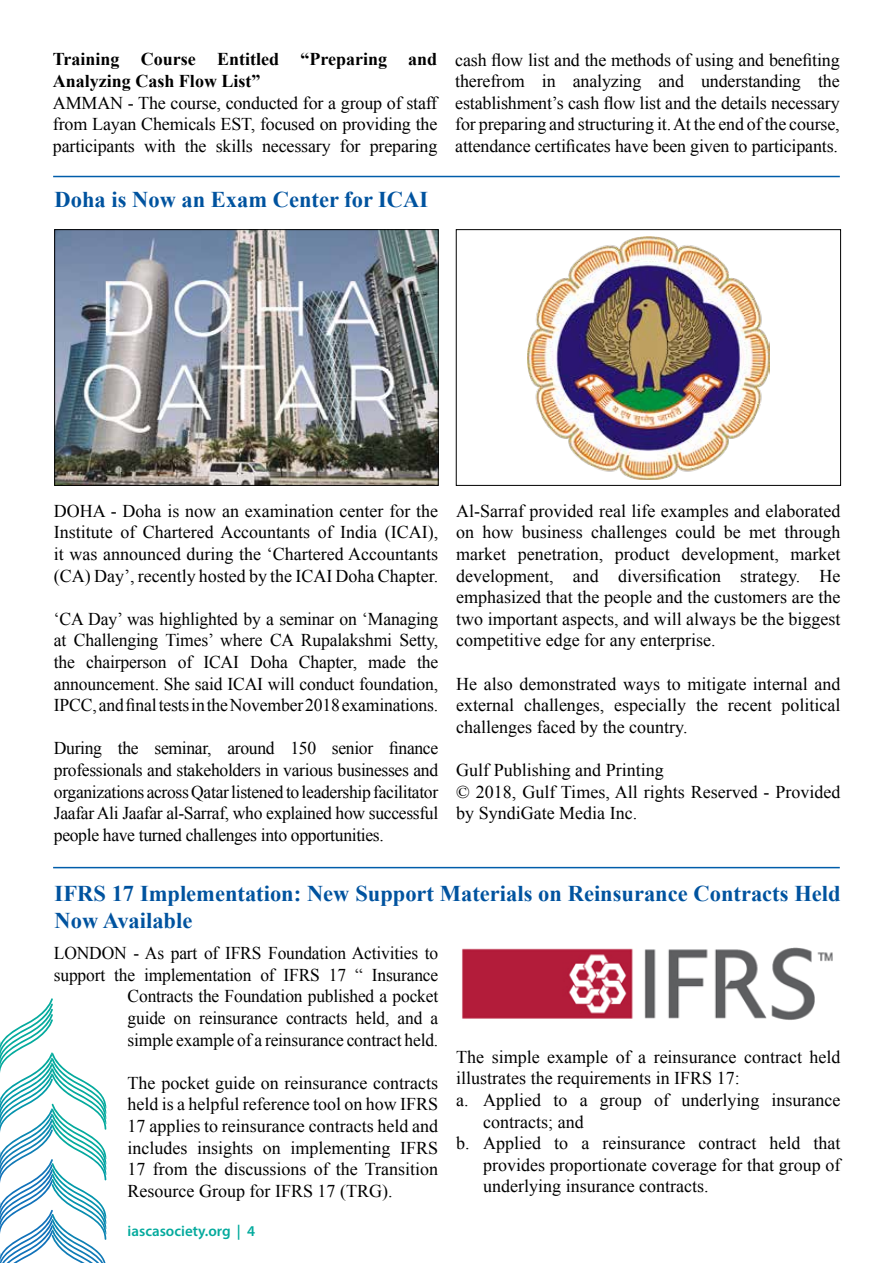
<style>
.page{position:relative;width:893px;height:1263px;background:#fff}
.page>*{position:absolute;margin:0;border:0;box-sizing:border-box;transform-origin:0 0}
.t1{font:700 22.5px/27px "Times New Roman";color:#00539f}
.t2{font:18px/21.6px "Times New Roman";color:#000;text-align:right}
.t3{font:18px/21.6px "Times New Roman";letter-spacing:-.02em;color:#000}
.t4{font:700 18px/21.6px "Times New Roman";color:#000}
.t5{font:600 15px "Myriad Pro";color:#04aa9d}
</style>
<div class="page">
<svg style="left:0;top:998px;width:106px;height:265px"></svg>
<img style="left:527px;top:236px;width:242px;height:243px">
<div style="left:456px;top:229px;width:385px;height:257px;border:1px solid #000"></div>
<img style="left:56px;top:231px;width:381px;height:253px">
<div style="left:54px;top:229px;width:385px;height:257px;border:1px solid #000"></div>
<hr style="left:53px;top:176px;width:787px;height:1px;background:#005daa">
<hr style="left:53px;top:867px;width:787px;height:1px;background:#005daa">
<img style="left:462px;top:947px;width:371px;height:73px">
<p class="t4" style="left:53px;top:48px;width:209px">Training<br>Analyzing Cash Flow List“</p>
<p class="t2" style="left:53px;top:91px;width:386px">AMMAN - The course, conducted for a group of staff from Layan Chemicals EST, focused on providing the preparing</p>
<p class="t4" style="left:217px;top:48px;width:64px">Entitled</p>
<p class="t4" style="left:300px;top:48px;width:88px">“Preparing</p>
<p class="t4" style="left:141px;top:48px;width:56px">Course</p>
<p class="t4" style="left:408px;top:48px;width:31px">and</p>
<p class="t2" style="left:53px;top:135px;width:84px">participants</p>
<p class="t2" style="left:144px;top:135px;width:33px">with</p>
<p class="t2" style="left:185px;top:135px;width:23px">the</p>
<p class="t2" style="left:216px;top:135px;width:39px">skills</p>
<p class="t2" style="left:340px;top:135px;width:22px">for</p>
<p class="t2" style="left:262px;top:135px;width:70px">necessary</p>
<p class="t1" style="left:55px;top:185px;width:375px">Doha is Now an Exam Center for ICAI</p>
<p class="t2" style="left:455px;top:49px;width:386px">cash flow list and the methods of using and benefiting the</p>
<p class="t2" style="left:455px;top:70px;width:386px;text-align:left">therefrom<br>establishment s’ cash flow list and the details necessary for preparing and structuring .i t At the end of the course, attendance certificates have been given to participants.</p>
<p class="t2" style="left:542px;top:70px;width:15px">in</p>
<p class="t2" style="left:573px;top:70px;width:70px">analyzing</p>
<p class="t2" style="left:658px;top:70px;width:27px">and</p>
<p class="t2" style="left:701px;top:70px;width:101px">understanding</p>
<p class="t2" style="left:54px;top:500px;width:386px;text-align:justify">DOHA - Doha is now an examination center for the Institute of Chartered Accountants of India (ICAI ,( it was announced during the ‘Chartered Accountants (CA) Day ,’ recently hosted by the ICAI Doha Chapter.</p>
<p class="t2" style="left:54px;top:608px;width:386px">‘CA Day’ was highlighted by a seminar on ‘Managing at Challenging Times’ where CA Rupalakshmi Setty, the</p>
<p class="t2" style="left:54px;top:651px;width:386px;text-align:left">the<br>announcement. She said ICAI will conduct foundation,<br>IPCC,andfinaltestsintheNovember2018examinations.</p>
<p class="t2" style="left:389px;top:737px;width:51px">finance</p>
<p class="t2" style="left:86px;top:651px;width:82px">chairperson</p>
<p class="t2" style="left:250px;top:651px;width:39px">Doha</p>
<p class="t2" style="left:299px;top:651px;width:60px">Chapter,</p>
<p class="t2" style="left:368px;top:651px;width:39px">made</p>
<p class="t2" style="left:178px;top:651px;width:16px">of</p>
<p class="t2" style="left:203px;top:651px;width:37px">ICAI</p>
<p class="t3" style="left:54px;top:737px;width:386px">During<br>professionals and stakeholders in various businesses and organizationsacrossQatarlistenedtoleadershipfacilitator Jaafar Ali Jaafar al-Sarraf, who explained how successful people have turned challenges into opportunities.</p>
<p class="t2" style="left:118px;top:737px;width:22px">the</p>
<p class="t3" style="left:155px;top:737px;width:59px">seminar,</p>
<p class="t2" style="left:227px;top:737px;width:49px">around</p>
<p class="t2" style="left:332px;top:737px;width:43px">senior</p>
<p class="t2" style="left:290px;top:737px;width:27px">150</p>
<p class="t2" style="left:456px;top:500px;width:386px">Al-Sarraf provided real life examples and elaborated through</p>
<p class="t2" style="left:483px;top:521px;width:32px">how</p>
<p class="t2" style="left:522px;top:521px;width:63px">business</p>
<p class="t2" style="left:591px;top:521px;width:77px">challenges</p>
<p class="t2" style="left:676px;top:521px;width:41px">could</p>
<p class="t2" style="left:724px;top:521px;width:18px">be</p>
<p class="t2" style="left:749px;top:521px;width:29px">met</p>
<p class="t2" style="left:456px;top:521px;width:19px">on</p>
<p class="t2" style="left:456px;top:543px;width:51px">market</p>
<p class="t2" style="left:518px;top:543px;width:87px">penetration,</p>
<p class="t2" style="left:615px;top:543px;width:56px">product</p>
<p class="t2" style="left:681px;top:543px;width:99px">development,</p>
<p class="t2" style="left:791px;top:543px;width:51px">market</p>
<p class="t2" style="left:456px;top:564px;width:386px;text-align:left">development,<br>emphasized that the people and the customers are the two important aspects, and will always be the biggest competitive edge for any enterprise.</p>
<p class="t2" style="left:456px;top:672px;width:386px">He also demonstrated ways to mitigate internal and political</p>
<p class="t2" style="left:573px;top:564px;width:27px">and</p>
<p class="t2" style="left:618px;top:564px;width:104px">diversification</p>
<p class="t2" style="left:820px;top:564px;width:22px">He</p>
<p class="t2" style="left:740px;top:564px;width:62px">strategy.</p>
<p class="t2" style="left:456px;top:694px;width:233px;text-align:left">external<br>challenges faced by the country.</p>
<p class="t2" style="left:456px;top:759px;width:386px;text-align:left">Gulf Publishing and Printing<br>© 2018, Gulf Times, All rights Reserved - Provided by SyndiGate Media Inc.</p>
<p class="t2" style="left:524px;top:694px;width:82px">challenges,</p>
<p class="t2" style="left:614px;top:694px;width:73px">especially</p>
<p class="t2" style="left:696px;top:694px;width:23px">the</p>
<p class="t2" style="left:728px;top:694px;width:45px">recent</p>
<p class="t1" style="left:55px;top:880px;width:787px">IFRS 17 Implementation: New Support Materials on Reinsurance Contracts Held<br>Now Available</p>
<p class="t2" style="left:54px;top:942px;width:386px">LONDON - As part of IFRS Foundation Activities to<br>Insurance</p>
<p class="t2" style="left:114px;top:964px;width:22px">the</p>
<p class="t2" style="left:144px;top:964px;width:109px">implementation</p>
<p class="t2" style="left:260px;top:964px;width:16px">of</p>
<p class="t2" style="left:284px;top:964px;width:38px">IFRS</p>
<p class="t2" style="left:355px;top:964px;width:9px">“</p>
<p class="t2" style="left:329px;top:964px;width:19px">17</p>
<p class="t2" style="left:54px;top:964px;width:53px">support</p>
<p class="t2" style="left:128px;top:985px;width:312px;text-align:justify">Contracts the Foundation published a pocket guide on reinsurance contracts held, and a simple example of a reinsurance contract held.</p>
<p class="t2" style="left:128px;top:1072px;width:312px">The pocket guide on reinsurance contracts held is a helpful reference tool on how IFRS 17 applies to reinsurance contracts held and IFRS</p>
<p class="t2" style="left:128px;top:1136px;width:312px;text-align:left">includes<br>17 from the discussions of the Transition<br>Resource Group for IFRS 17 (TRG .(</p>
<p class="t2" style="left:197px;top:1136px;width:58px">insights</p>
<p class="t2" style="left:291px;top:1136px;width:102px">implementing</p>
<p class="t2" style="left:263px;top:1136px;width:20px">on</p>
<p class="t5" style="left:128px;top:1221px;width:129px">iascasociety.org 4|</p>
<p class="t2" style="left:456px;top:1045px;width:386px">The simple example of a reinsurance contract held</p>
<p class="t2" style="left:456px;top:1067px;width:285px">illustrates the requirements in IFRS 17:</p>
<p class="t2" style="left:772px;top:1089px;width:70px">insurance</p>
<p class="t2" style="left:483px;top:1089px;width:59px">Applied</p>
<p class="t2" style="left:681px;top:1089px;width:79px">underlying</p>
<p class="t2" style="left:654px;top:1089px;width:16px">of</p>
<p class="t2" style="left:553px;top:1089px;width:16px">to</p>
<p class="t2" style="left:580px;top:1089px;width:9px">a</p>
<p class="t2" style="left:600px;top:1089px;width:43px">group</p>
<p class="t2" style="left:456px;top:1089px;width:14px">.a</p>
<p class="t2" style="left:456px;top:1132px;width:15px">.b</p>
<p class="t2" style="left:483px;top:1110px;width:102px">contracts; and</p>
<p class="t2" style="left:483px;top:1132px;width:59px">Applied</p>
<p class="t2" style="left:554px;top:1132px;width:16px">to</p>
<p class="t2" style="left:581px;top:1132px;width:9px">a</p>
<p class="t2" style="left:602px;top:1132px;width:84px">reinsurance</p>
<p class="t2" style="left:698px;top:1132px;width:59px">contract</p>
<p class="t2" style="left:769px;top:1132px;width:32px">held</p>
<p class="t2" style="left:814px;top:1132px;width:29px">that</p>
<p class="t2" style="left:483px;top:1153px;width:359px;text-align:left">provides proportionate coverage for that group of underlying insurance contracts.</p>
</div>
